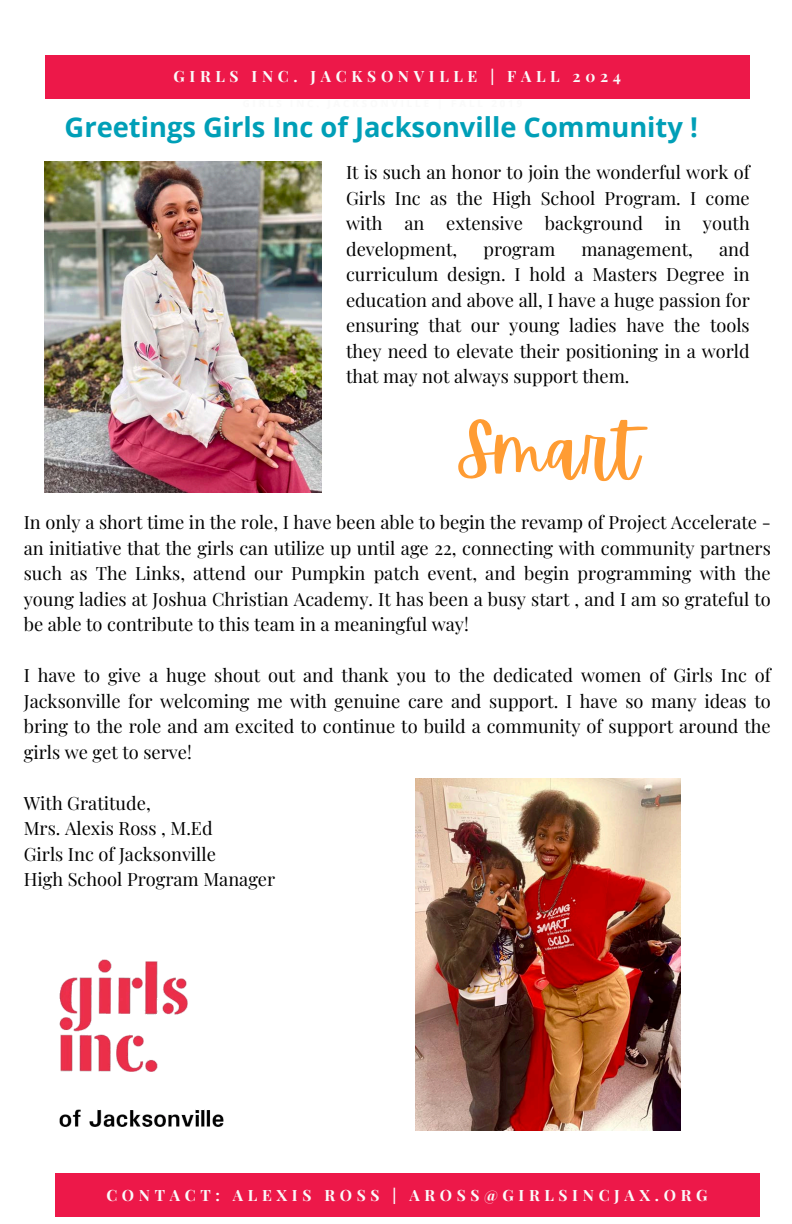
<style>
.page{position:relative;width:792px;height:1224px;background:#fff}
.page>*{position:absolute;margin:0;border:0;box-sizing:border-box;transform-origin:0 0}
.t1{font:69.6px "Apricots";color:#ff9c33}
.t2{font:700 27.3px "Open Sans";color:#009fb7}
.t3{font:18.2px/25.5px "Playfair Display";color:#000;text-align:justify}
.t4{font:700 15.5px "Playfair Display";letter-spacing:.3em;color:#fafafa}
</style>
<div class="page">
<div style="left:45px;top:55px;width:705px;height:43px;background:#ed1849"></div>
<img style="left:59px;top:959px;width:165px;height:169px">
<img style="left:45px;top:162px;width:277px;height:330px">
<img style="left:416px;top:778px;width:264px;height:353px">
<div style="left:55px;top:1174px;width:704px;height:43px;background:#ed1849"></div>
<h4 class="t4" style="left:173px;top:65px;width:449px">GIRLS INC. JACKSONVILLE | FALL 2024</h4>
<h3 class="t2" style="left:65px;top:107px;width:635px">Greetings Girls Inc of Jacksonville Community !</h3>
<p class="t3" style="left:346px;top:159px;width:405px">It is such an honor to join the wonderful work of Girls Inc as the High School Program. I come with an extensive background in youth development,</p>
<p class="t3" style="left:346px;top:235px;width:405px;text-indent:373px">and curriculum design. I hold a Masters Degree in education and above all, I have a huge passion for ensuring that our young ladies have the tools they need to elevate their positioning in a world that may not always support them.</p>
<p class="t3" style="left:484px;top:235px;width:73px">program</p>
<p class="t3" style="left:581px;top:235px;width:113px">management,</p>
<h4 class="t1" style="left:457px;top:410px;width:183px">Smart</h4>
<h1 class="t3" style="left:24px;top:509px;width:749px">In only a short time in the role, I have been able to begin the revamp of Project Accelerate - an initiative that the girls can utilize up until age 22, connecting with community partners such as The Links, attend our Pumpkin patch event, and begin programming with the young ladies at Joshua Christian Academy. It has been a busy start , and I am so grateful to be able to contribute to this team in a meaningful way!</h1>
<h3 class="t3" style="left:24px;top:662px;width:749px">I have to give a huge shout out and thank you to the dedicated women of Girls Inc of Jacksonville for welcoming me with genuine care and support. I have so many ideas to bring to the role and am excited to continue to build a community of support around the girls we get to serve!</h3>
<h3 class="t3" style="left:24px;top:790px;width:253px;text-align:left">With Gratitude,<br>Mrs. Alexis Ross , M.Ed<br>Girls Inc of Jacksonville<br>High School Program Manager</h3>
<p class="t4" style="left:106px;top:1184px;width:603px">CONTACT: ALEXIS ROSS | AROSS@GIRLSINCJAX.ORG</p>
</div>
